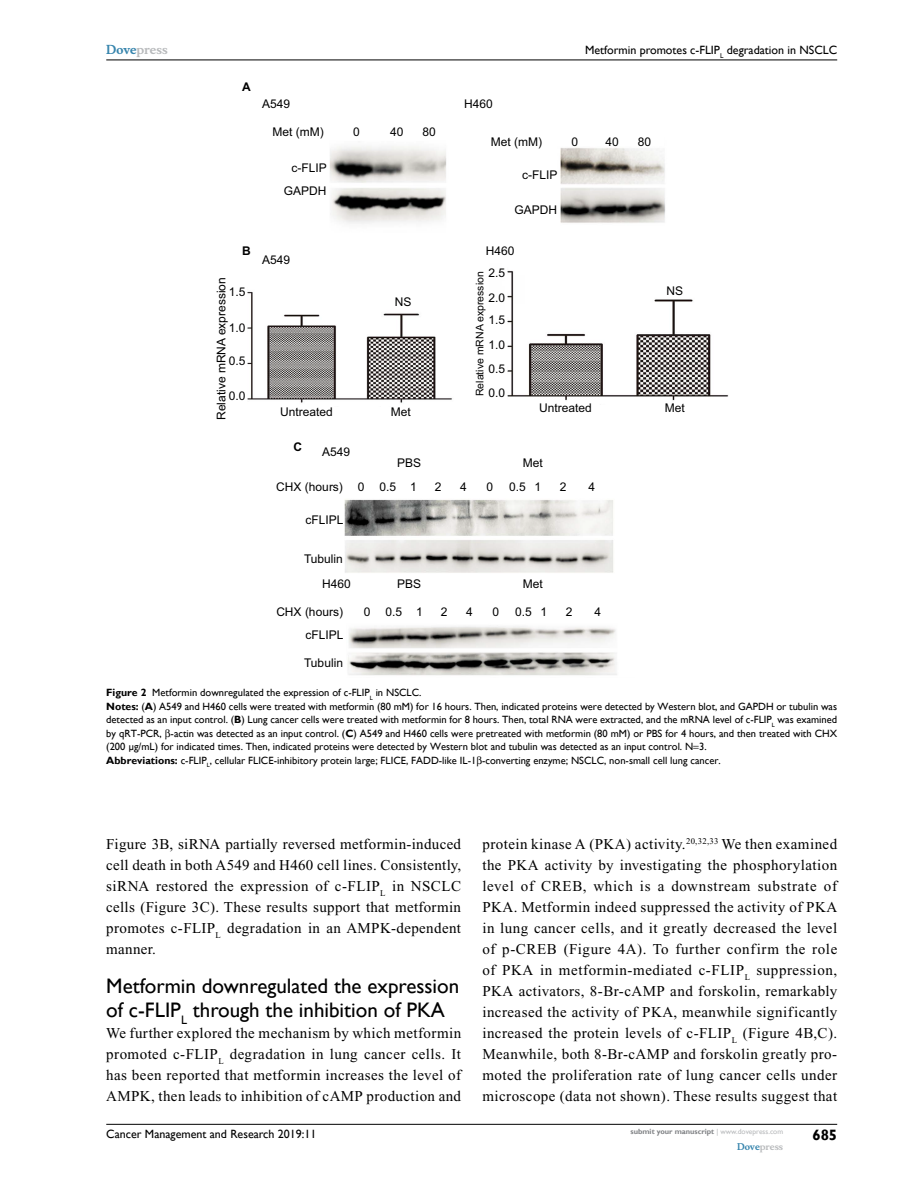
<style>
.page{position:relative;width:918px;height:1188px;background:#fff}
.page>*{position:absolute;margin:0;border:0;box-sizing:border-box;transform-origin:0 0}
.t1{font:21px/24px "Gill Sans";color:#000}
.t2{font:15px/21px "Times New Roman";letter-spacing:.025em;color:#000;text-align:justify}
.t3{font:700 15px "Gill Sans";color:#000}
.t4{font:12px/23px "Arial";color:#000;text-align:right}
.t5{font:12px "Gill Sans";color:#000}
.t6{font:700 12px "Musee";color:#b8babc}
.t7{font:700 12px "Arial";color:#000}
.t8{font:10.5px/13.5px "Gill Sans";color:#000}
.t9{font:10.5px "Arial";color:#000}
.t10{font:700 9px "Musee";color:#b8babc}
.t11{font:700 7.5px "Gill Sans";color:#808285}
.s1{color:#3785ad}
.s2{font-weight:700}
.s3{font-weight:400;color:#b8babc}
</style>
<div class="page">
<hr style="left:106px;top:1124px;width:731px;height:1px;background:#000">
<hr style="left:106px;top:60px;width:731px;height:1px;background:#000">
<img style="left:248px;top:146px;width:480px;height:530px">
<p class="t6" style="left:106px;top:43px;width:63px"><span class="s1">Dove</span>press</p>
<p class="t7" style="left:242px;top:78px;width:10px">A</p>
<p class="t4" style="left:262px;top:92px;width:30px">A549</p>
<p class="t4" style="left:272px;top:120px;width:53px">Met (mM)</p>
<p class="t4" style="left:353px;top:120px;width:8px">0</p>
<p class="t4" style="left:390px;top:120px;width:15px">40</p>
<p class="t4" style="left:423px;top:120px;width:15px">80</p>
<p class="t4" style="left:464px;top:92px;width:30px">H460</p>
<p class="t5" style="left:585px;top:43px;width:254px">Metformin promotes c-FLIP<sub>L</sub> degradation in NSCLC</p>
<p class="t4" style="left:491px;top:130px;width:53px">Met (mM)</p>
<p class="t4" style="left:571px;top:130px;width:8px">0</p>
<p class="t4" style="left:605px;top:130px;width:15px">40</p>
<p class="t4" style="left:638px;top:130px;width:15px">80</p>
<p class="t4" style="left:284px;top:156px;width:44px">c-FLIP<br>GAPDH</p>
<p class="t4" style="left:522px;top:163px;width:37px">c-FLIP</p>
<p class="t4" style="left:515px;top:198px;width:44px">GAPDH</p>
<p class="t7" style="left:242px;top:242px;width:10px">B</p>
<p class="t4" style="left:210px;top:420px;width:144px;rotate:-90deg">Relative mRNA expression</p>
<p class="t4" style="left:229px;top:281px;width:18px">1.5</p>
<p class="t4" style="left:229px;top:316px;width:18px">1.0</p>
<p class="t4" style="left:229px;top:349px;width:18px">0.5</p>
<p class="t4" style="left:229px;top:384px;width:18px">0.0</p>
<p class="t4" style="left:262px;top:249px;width:30px">A549</p>
<p class="t4" style="left:395px;top:290px;width:18px">NS</p>
<p class="t4" style="left:280px;top:400px;width:54px">Untreated</p>
<p class="t4" style="left:391px;top:400px;width:22px">Met</p>
<p class="t7" style="left:294px;top:438px;width:10px">C</p>
<p class="t4" style="left:322px;top:441px;width:30px">A549</p>
<p class="t4" style="left:397px;top:451px;width:26px">PBS</p>
<p class="t4" style="left:486px;top:239px;width:30px">H460</p>
<p class="t4" style="left:488px;top:261px;width:18px">2.5</p>
<p class="t9" style="left:472px;top:396px;width:126px;rotate:-90deg">Relative mRNA expression</p>
<p class="t4" style="left:488px;top:286px;width:18px">2.0</p>
<p class="t4" style="left:488px;top:308px;width:18px">1.5</p>
<p class="t4" style="left:488px;top:332px;width:18px;line-height:24.5px;text-align:left">1.0<br>0.5</p>
<p class="t4" style="left:488px;top:381px;width:18px">0.0</p>
<p class="t4" style="left:667px;top:280px;width:18px">NS</p>
<p class="t4" style="left:539px;top:396px;width:54px">Untreated</p>
<p class="t4" style="left:665px;top:396px;width:22px">Met</p>
<p class="t4" style="left:523px;top:451px;width:22px">Met</p>
<p class="t4" style="left:276px;top:476px;width:68px">CHX (hours)</p>
<p class="t4" style="left:305px;top:508px;width:40px">cFLIPL</p>
<p class="t4" style="left:304px;top:547px;width:40px">Tubulin</p>
<p class="t4" style="left:322px;top:573px;width:30px">H460</p>
<p class="t4" style="left:276px;top:601px;width:69px">CHX (hours) cFLIPL</p>
<p class="t4" style="left:304px;top:652px;width:40px">Tubulin</p>
<p class="t4" style="left:358px;top:476px;width:8px">0</p>
<p class="t4" style="left:380px;top:476px;width:39px">0.5 1</p>
<p class="t4" style="left:435px;top:476px;width:8px">2</p>
<p class="t4" style="left:460px;top:476px;width:8px">4</p>
<p class="t4" style="left:486px;top:476px;width:8px">0</p>
<p class="t4" style="left:509px;top:476px;width:33px">0.5 1</p>
<p class="t4" style="left:560px;top:476px;width:8px">2</p>
<p class="t4" style="left:588px;top:476px;width:8px">4</p>
<p class="t4" style="left:397px;top:573px;width:26px">PBS</p>
<p class="t4" style="left:523px;top:573px;width:22px">Met</p>
<p class="t4" style="left:364px;top:601px;width:8px">0</p>
<p class="t4" style="left:386px;top:601px;width:39px">0.5 1</p>
<p class="t4" style="left:441px;top:601px;width:8px">2</p>
<p class="t4" style="left:466px;top:601px;width:8px">4</p>
<p class="t4" style="left:492px;top:601px;width:8px">0</p>
<p class="t4" style="left:515px;top:601px;width:33px">0.5 1</p>
<p class="t4" style="left:566px;top:601px;width:8px">2</p>
<p class="t4" style="left:594px;top:601px;width:8px">4</p>
<p class="t8" style="left:106px;top:686px;width:732px"><span class="s2">Figure 2</span> Metformin downregulated the expression of c-FLI P<sub>L</sub> in NSCLC.<br><span class="s2">Notes:</span> (<span class="s2">A</span>) A549 and H460 cells were treated with metformin (80 mM) for 16 hours. Then, indicated proteins were detected by Western blot, and GAPDH or tubulin was detected as an input control. (<span class="s2">B</span>) Lung cancer cells were treated with metformin for 8 hours. Then, total RNA were extracted, and the mRNA level of c-FLI P<sub>L</sub> was examined by qRT-PCR, -actin was detected as an input control. (<span class="s2">C</span>) A549 and H460 cells were pretreated with metformin (80 mM) or PBS for 4 hours, and then treated with CHX (200 µg/mL) for indicated times. Then, indicated proteins were detected by Western blot and tubulin was detected as an input control. N 3.<br><span class="s2">Abbreviations:</span> c-FLI P<sub>L</sub>, cellular FLI CE-inhibitory protein large; FLI CE, FADD-like IL-1 -converting enzyme; NSCLC, non-small cell lung cancer.</p>
<p class="t2" style="left:106px;top:833px;width:356px">Figure 3B, siRNA partially reversed metformin-induced cell death in both A549 and H460 cell lines. Consistently, siRNA restored the expression of c-FLIP<sub>L</sub> in NSCLC cells (Figure 3C). These results support that metformin promotes c-FLIP<sub>L</sub> degradation in an AMPK-dependent manner.</p>
<h1 class="t1" style="left:106px;top:974px;width:355px">Metformin downregulated the expression of c-FLI P<sub>L</sub> through the inhibition of PKA</h1>
<p class="t2" style="left:106px;top:1022px;width:356px">We further explored the mechanism by which metformin promoted c-FLIP<sub>L</sub> degradation in lung cancer cells. It has been reported that metformin increases the level of AMPK, then leads to inhibition of cAMP production and</p>
<p class="t2" style="left:482px;top:833px;width:356px">protein kinase A (PKA) activity.<sup>20,32,33</sup> We then examined the PKA activity by investigating the phosphorylation level of CREB, which is a downstream substrate of PKA. Metformin indeed suppressed the activity of PKA in lung cancer cells, and it greatly decreased the level of p-CREB (Figure 4A). To further confirm the role of PKA in metformin-mediated c-FLIP<sub>L</sub> suppression, PKA activators, 8-Br-cAMP and forskolin, remarkably increased the activity of PKA, meanwhile significantly increased the protein levels of c-FLIP<sub>L</sub> (Figure 4B,C).<br>Meanwhile, both 8-Br-cAMP and forskolin greatly pro&shy;moted the proliferation rate of lung cancer cells under microscope (data not shown). These results suggest that</p>
<p class="t5" style="left:106px;top:1127px;width:212px">Cancer Management and Research 2019:11</p>
<p class="t11" style="left:631px;top:1127px;width:154px">submit your manuscript <span class="s3">| www.dovepress.com</span></p>
<p class="t10" style="left:737px;top:1141px;width:48px"><span class="s1">Dove</span>press</p>
<p class="t3" style="left:812px;top:1126px;width:26px">685</p>
</div>
